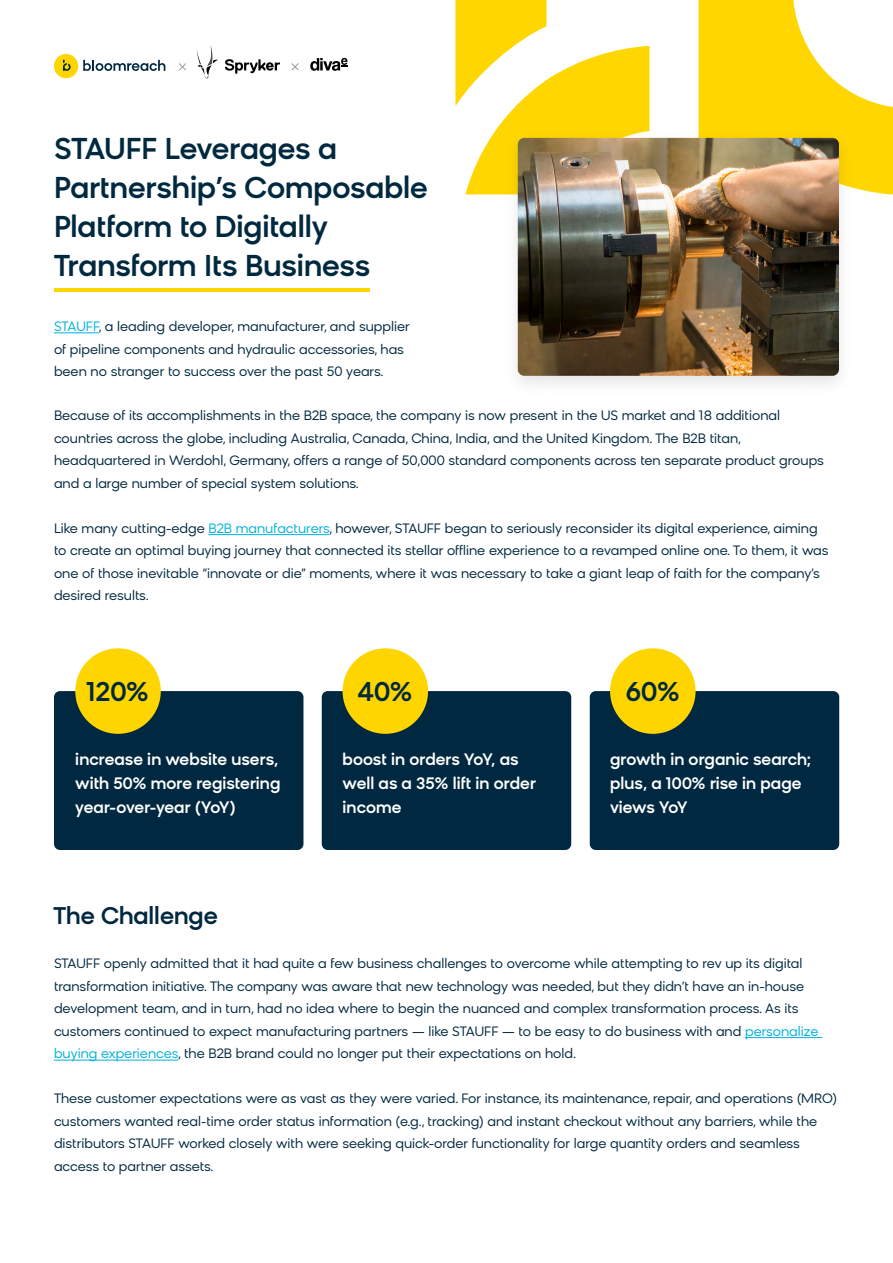
<style>
.page{position:relative;width:893px;height:1263px;background:#fff}
.page>*{position:absolute;margin:0;border:0;box-sizing:border-box;transform-origin:0 0}
.t1{font:500 30px/39px "Bloomreach Sans";color:#002940}
.t2{font:500 27px "Bloomreach Sans";letter-spacing:-.005em;color:#002940}
.t3{font:500 24px "Bloomreach Sans";color:#002840}
.t4{font:500 16.5px/24px "Bloomreach Sans";letter-spacing:.005em;color:#fff}
.t5{font:13.5px/22.5px "Bloomreach Sans";color:#002840}
.s1{color:#00b2db}
</style>
<div class="page">
<svg style="left:455px;top:0;width:194px;height:194px"></svg>
<svg style="left:698px;top:0;width:195px;height:194px"></svg>
<svg style="left:83px;top:60px;width:82px;height:11px"></svg>
<div style="left:54px;top:54px;width:24px;height:24px;background:#ffd500;border-radius:50%"></div>
<svg style="left:63px;top:60px;width:8px;height:11px"></svg>
<div style="left:502px;top:130px;width:352px;height:268px;background:#000;opacity:.1"></div>
<img style="left:518px;top:138px;width:321px;height:238px">
<svg style="left:197px;top:45px;width:21px;height:33px"></svg>
<svg style="left:225px;top:59px;width:55px;height:15px"></svg>
<svg style="left:179px;top:63px;width:7px;height:8px"></svg>
<svg style="left:291px;top:63px;width:8px;height:8px"></svg>
<svg style="left:310px;top:58px;width:37px;height:13px"></svg>
<hr style="left:54px;top:332px;width:45px;height:1px;background:#00b2db">
<hr style="left:745px;top:1037px;width:77px;height:1px;background:#00b2db">
<hr style="left:54px;top:1060px;width:124px;height:1px;background:#00b2db">
<hr style="left:208px;top:534px;width:121px;height:1px;background:#00b2db">
<hr style="left:54px;top:288px;width:316px;height:3px;background:#ffd600">
<div style="left:54px;top:691px;width:249px;height:159px;background:#002840;border-radius:6px"></div>
<div style="left:322px;top:691px;width:249px;height:159px;background:#002840;border-radius:6px"></div>
<div style="left:590px;top:691px;width:249px;height:159px;background:#002840;border-radius:6px"></div>
<div style="left:75px;top:648px;width:86px;height:86px;background:#ffd500;border-radius:50%"></div>
<div style="left:343px;top:648px;width:85px;height:86px;background:#ffd500;border-radius:50%"></div>
<div style="left:610px;top:648px;width:86px;height:86px;background:#ffd500;border-radius:50%"></div>
<h1 class="t1" style="left:54px;top:129px;width:375px">STAUFF Leverages a<br>Partnership’s Composable<br>Platform to Digitally<br>Transform Its Business</h1>
<p class="t5" style="left:54px;top:315px;width:357px"><span class="s1">STAUFF</span>, a leading developer, manufacturer, and supplier of pipeline components and hydraulic accessories, has been no stranger to success over the past 50 years.</p>
<p class="t5" style="left:54px;top:404px;width:771px">Because of its accomplishments in the B2B space, the company is now present in the US market and 18 additional countries across the globe, including Australia, Canada, China, India, and the United Kingdom. The B2B titan, headquartered in Werdohl, Germany, offers a range of 50,000 standard components across ten separate product groups and a large number of special system solutions.</p>
<p class="t5" style="left:54px;top:517px;width:776px">Like many cutting-edge <span class="s1">B2B manufacturers</span>, however, STAUFF began to seriously reconsider its digital experience, aiming to create an optimal buying journey that connected its stellar offline experience to a revamped online one. To them, it was one of those inevitable “innovate or die” moments, where it was necessary to take a giant leap of faith for the company’s desired results.</p>
<h2 class="t2" style="left:87px;top:675px;width:64px">120%</h2>
<h2 class="t2" style="left:358px;top:675px;width:57px">40%</h2>
<h2 class="t2" style="left:626px;top:675px;width:56px">60%</h2>
<p class="t4" style="left:75px;top:747px;width:207px">increase in website users, with 50% more registering year-over-year (YoY)</p>
<p class="t4" style="left:343px;top:747px;width:195px">boost in orders YoY, as well as a 35% lift in order income</p>
<p class="t4" style="left:610px;top:747px;width:203px">growth in organic search; plus, a 100% rise in page views YoY</p>
<h3 class="t3" style="left:54px;top:900px;width:166px">The Challenge</h3>
<p class="t5" style="left:54px;top:952px;width:766px">STAUFF openly admitted that it had quite a few business challenges to overcome while attempting to rev up its digital transformation initiative. The company was aware that new technology was needed, but they didn’t have an in-house development team, and in turn, had no idea where to begin the nuanced and complex transformation process. As its customers continued to expect manufacturing partners — like STAUFF — to be easy to do business with and <span class="s1">personalize buying experiences</span>, the B2B brand could no longer put their expectations on hold.</p>
<p class="t5" style="left:54px;top:1087px;width:785px">These customer expectations were as vast as they were varied. For instance, its maintenance, repair, and operations (MRO) customers wanted real-time order status information (e.g., tracking) and instant checkout without any barriers, while the distributors STAUFF worked closely with were seeking quick-order functionality for large quantity orders and seamless access to partner assets.</p>
</div>
